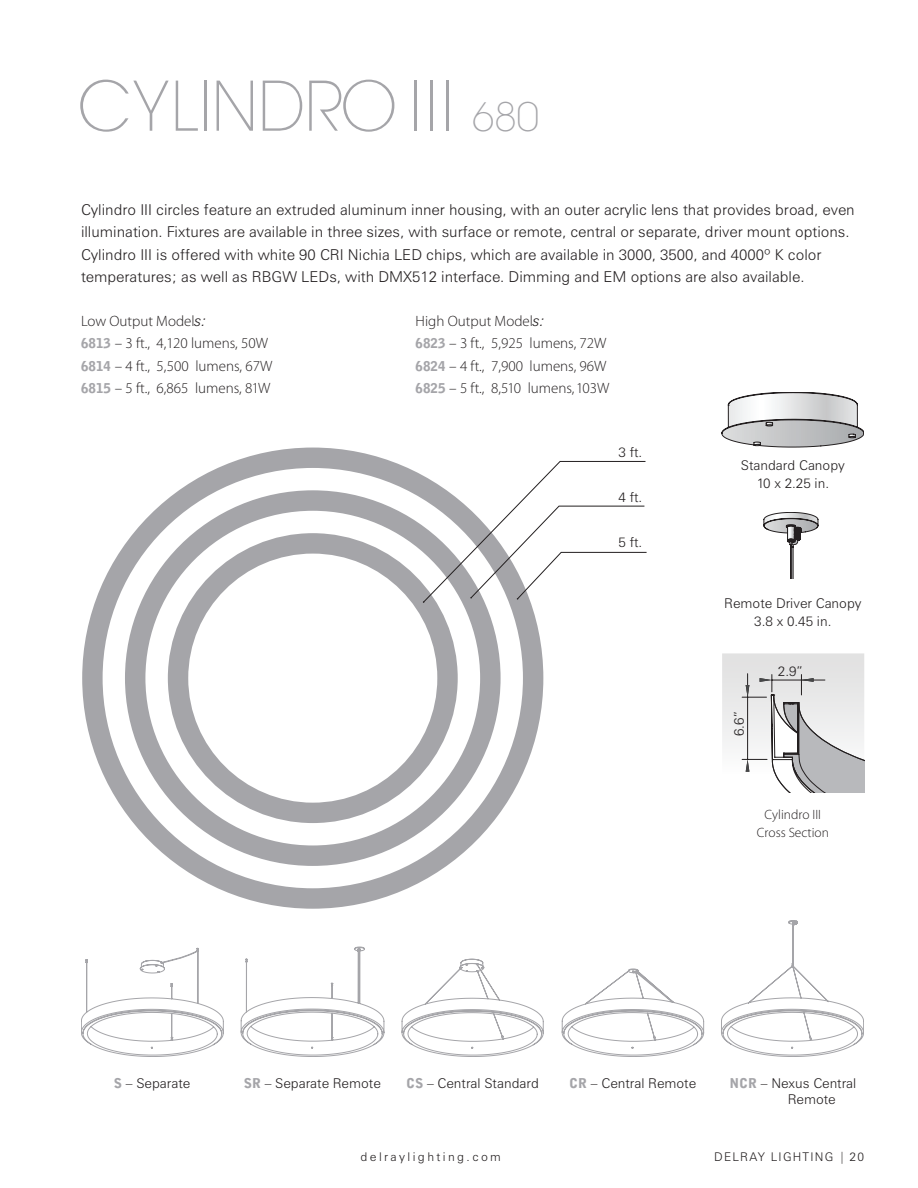
<style>
.page{position:relative;width:918px;height:1188px;background:#fff}
.page>*{position:absolute;margin:0;border:0;box-sizing:border-box;transform-origin:0 0}
.t1{font:200 70.5px "Avant Garde IT Cby BT";color:#a5a5a9}
.t2{font:300 15px/22.5px "Zurich BT";color:#231f20}
.t3{font:300 15px "Myriad Pro";color:#231f20}
.Body_Text{font:300 13.5px "Zurich BT";color:#231f20}
.t4{font:300 13.5px "Myriad Pro";color:#231f20}
.Page_Footer_K_R{font:300 12px "Zurich BT";letter-spacing:.2em;color:#231f20}
.Page_Footer_K_R-2{font:300 12px "Zurich BT";letter-spacing:.1em;color:#231f20}
.s1{font-size:40.5px}
.s2{font-family:"Zurich BT";font-style:italic}
.s3{font-family:"Bell Gothic Std";font-weight:900;font-size:13.5px;color:#a5a5a9}
.s4{font-family:"Bell Gothic Std";font-weight:900;color:#a5a5a9}
</style>
<div class="page">
<svg style="left:82px;top:448px;width:461px;height:461px"></svg>
<svg style="left:423px;top:461px;width:224px;height:142px"></svg>
<div style="left:722px;top:653px;width:142px;height:139px;background:linear-gradient(to bottom,#dededf,#fff)"></div>
<svg style="left:742px;top:674px;width:122px;height:119px"></svg>
<svg style="left:81px;top:946px;width:304px;height:111px"></svg>
<svg style="left:401px;top:958px;width:143px;height:99px"></svg>
<svg style="left:561px;top:968px;width:143px;height:89px"></svg>
<svg style="left:721px;top:920px;width:143px;height:137px"></svg>
<svg style="left:722px;top:392px;width:142px;height:55px"></svg>
<svg style="left:764px;top:512px;width:54px;height:66px"></svg>
<p class="t1" style="left:78px;top:63px;width:463px">CYLINDRO III <span class="s1">680</span></p>
<p class="t2" style="left:81px;top:198px;width:775px">Cylindro III circles feature an extruded aluminum inner housing, with an outer acrylic lens that provides broad, even illumination. Fixtures are available in three sizes, with surface or remote, central or separate, driver mount options.<br>Cylindro III is offered with white 90 CRI Nichia LED chips, which are available in 3000, 3500, and 4000º K color temperatures; as well as RBGW LEDs, with DMX512 interface. Dimming and EM options are also available.</p>
<p class="t3" style="left:81px;top:312px;width:127px">Low Output Model<span class="s2">s:</span></p>
<p class="t3" style="left:415px;top:312px;width:131px">High Output Model<span class="s2">s:</span></p>
<p class="t3" style="left:81px;top:335px;width:189px"><span class="s3">6813</span> – 3 ft., 4,120 lumens, 50W</p>
<p class="t3" style="left:416px;top:335px;width:193px"><span class="s3">6823</span> – 3 ft., 5,925 lumens, 72W</p>
<p class="t3" style="left:81px;top:357px;width:193px"><span class="s3">6814</span> – 4 ft., 5,500 lumens, 67W</p>
<p class="t3" style="left:416px;top:357px;width:193px"><span class="s3">6824</span> – 4 ft., 7,900 lumens, 96W</p>
<p class="t3" style="left:81px;top:380px;width:191px"><span class="s3">6815</span> – 5 ft., 6,865 lumens, 81W</p>
<p class="t3" style="left:416px;top:380px;width:195px"><span class="s3">6825</span> – 5 ft., 8,510 lumens, 103W</p>
<p class="Body_Text" style="left:618px;top:444px;width:25px">3 ft.</p>
<p class="Body_Text" style="left:618px;top:489px;width:25px">4 ft.</p>
<p class="Body_Text" style="left:618px;top:534px;width:25px">5 ft.</p>
<p class="Body_Text" style="left:741px;top:457px;width:106px">Standard Canopy</p>
<p class="Body_Text" style="left:757px;top:475px;width:74px">10 x 2.25 in.</p>
<p class="Body_Text" style="left:724px;top:595px;width:139px">Remote Driver Canopy</p>
<p class="Body_Text" style="left:754px;top:613px;width:79px">3.8 x 0.45 in.</p>
<p class="Body_Text" style="left:731px;top:736px;width:26px;rotate:-90deg">6.6”</p>
<p class="Body_Text" style="left:778px;top:663px;width:26px">2.9”</p>
<p class="t4" style="left:765px;top:807px;width:58px">Cylindro III</p>
<p class="t4" style="left:757px;top:825px;width:74px">Cross Section</p>
<p class="Body_Text" style="left:114px;top:1075px;width:78px"><span class="s4">S</span> – Separate</p>
<p class="Body_Text" style="left:244px;top:1075px;width:138px"><span class="s4">SR</span> – Separate Remote</p>
<p class="Body_Text" style="left:406px;top:1075px;width:134px"><span class="s4">CS</span> – Central Standard</p>
<p class="Body_Text" style="left:569px;top:1075px;width:128px"><span class="s4">CR</span> – Central Remote</p>
<p class="Body_Text" style="left:729px;top:1075px;width:129px"><span class="s4">NCR</span> – Nexus Central</p>
<p class="Body_Text" style="left:788px;top:1091px;width:49px">Remote</p>
<p class="Page_Footer_K_R" style="left:361px;top:1149px;width:142px">delraylighting.com</p>
<p class="Page_Footer_K_R-2" style="left:714px;top:1149px;width:151px">DELRAY LIGHTING | 20</p>
</div>
